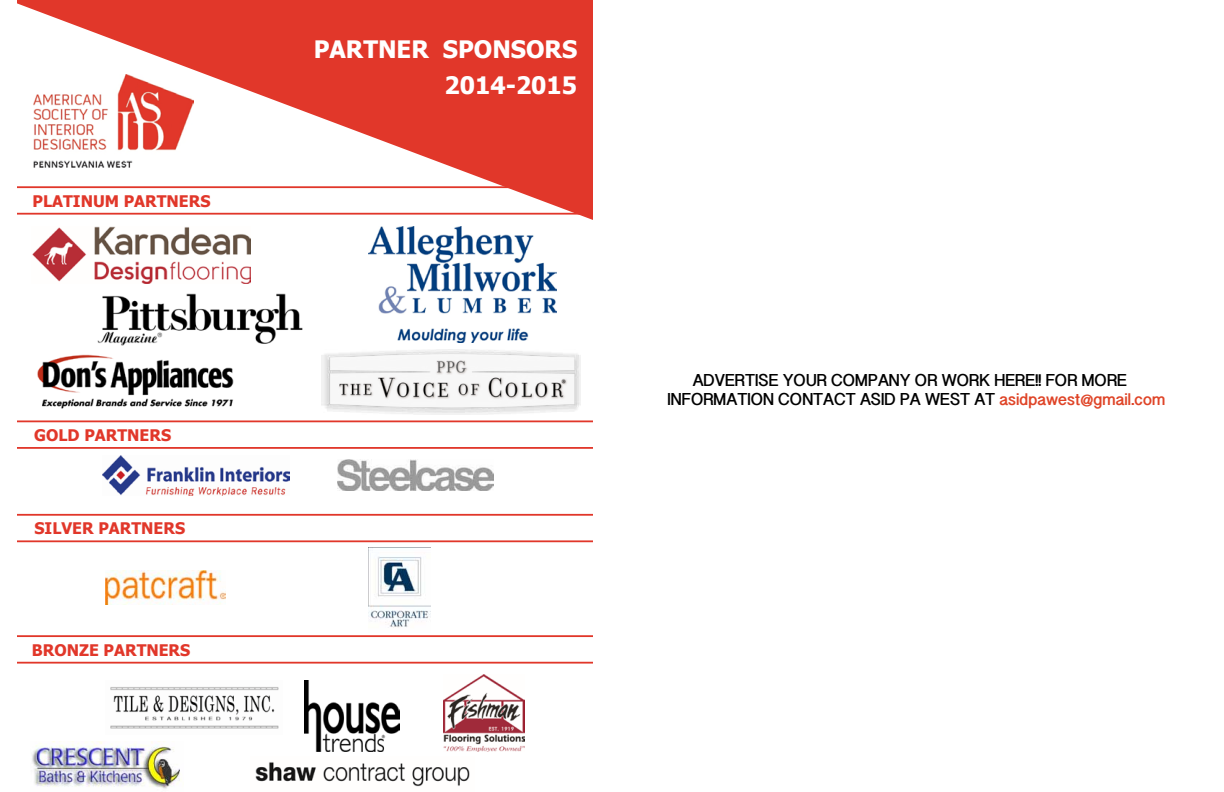
<style>
.page{position:relative;width:1224px;height:792px;background:#fff}
.page>*{position:absolute;margin:0;border:0;box-sizing:border-box;transform-origin:0 0}
.t1{font:700 24px/36.9px "Tahoma";color:#fff;text-align:right}
.t2{font:700 16px/19.2px "Kannada Sangam MN";color:#000}
.t3{font:700 16px "Tahoma";color:#e1372a}
.s1{color:#df4427}
</style>
<div class="page">
<svg style="left:17px;top:0;width:576px;height:220px;fill:#e1372a"></svg>
<hr style="left:17px;top:213px;width:576px;height:2px;background:#e1372a">
<hr style="left:17px;top:186px;width:576px;height:2px;background:#e1372a">
<img style="left:102px;top:456px;width:188px;height:39px">
<img style="left:337px;top:459px;width:156px;height:32px">
<img style="left:368px;top:227px;width:188px;height:115px">
<img style="left:37px;top:354px;width:197px;height:55px">
<img style="left:32px;top:226px;width:219px;height:58px">
<img style="left:97px;top:294px;width:206px;height:52px">
<img style="left:368px;top:547px;width:63px;height:81px">
<img style="left:105px;top:571px;width:120px;height:33px">
<img style="left:32px;top:742px;width:148px;height:47px">
<img style="left:443px;top:674px;width:81px;height:78px">
<img style="left:305px;top:681px;width:94px;height:71px">
<img style="left:255px;top:762px;width:215px;height:25px">
<img style="left:110px;top:687px;width:169px;height:42px">
<img style="left:321px;top:349px;width:259px;height:65px">
<hr style="left:17px;top:635px;width:576px;height:2px;background:#e1372a">
<hr style="left:17px;top:662px;width:576px;height:2px;background:#e1372a">
<hr style="left:17px;top:514px;width:576px;height:2px;background:#e1372a">
<hr style="left:17px;top:540px;width:576px;height:2px;background:#e1372a">
<hr style="left:17px;top:420px;width:576px;height:2px;background:#e1372a">
<hr style="left:17px;top:447px;width:576px;height:2px;background:#e1372a">
<p class="t3" style="left:33px;top:190px;width:180px">PLATINUM PARTNERS</p>
<p class="t3" style="left:34px;top:424px;width:138px">GOLD PARTNERS</p>
<p class="t3" style="left:35px;top:517px;width:152px">SILVER PARTNERS</p>
<p class="t3" style="left:32px;top:639px;width:160px">BRONZE PARTNERS</p>
<h1 class="t1" style="left:314px;top:31px;width:265px">PARTNER SPONSORS<br>2014-2015</h1>
<p class="t2" style="left:667px;top:371px;width:499px;text-indent:25px">ADVERTISE YOUR COMPANY OR WORK HERE!! FOR MORE<br>INFORMATION CONTACT ASID PA WEST AT <span class="s1">asidpawest@gmail.com</span></p>
</div>
